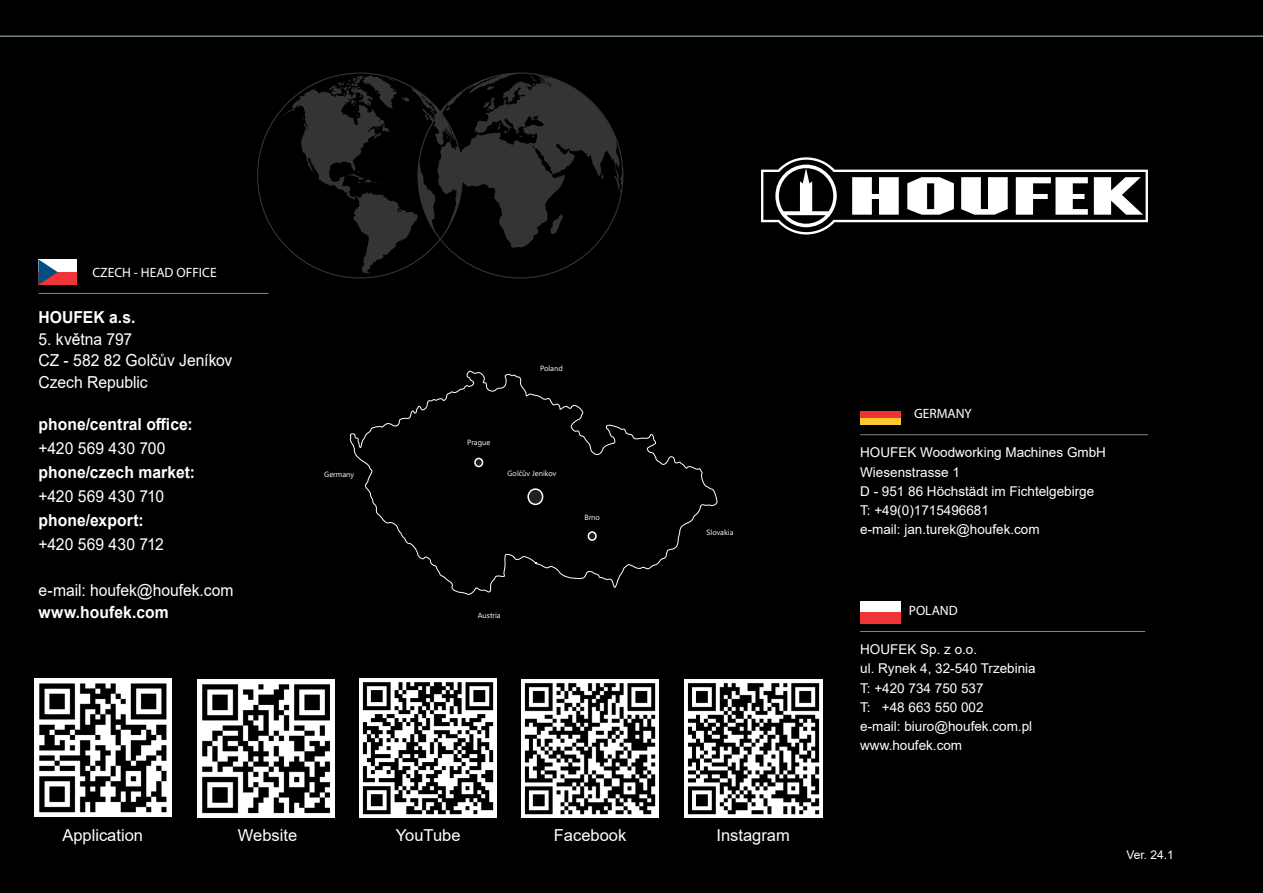
<style>
.page{position:relative;width:1263px;height:893px;background:#000001}
.page>*{position:absolute;margin:0;border:0;box-sizing:border-box;transform-origin:0 0}
.t1{font:16.5px/21.9px "Arial";color:#fff;scale:.95 1}
.t2{font:700 16.5px "Arial";letter-spacing:.005em;color:#fff;scale:.95 1}
.t3{font:16.5px "Arial";color:#fff}
.t4{font:13.5px/19.2px "Arial";color:#fff}
.t5{font:13.5px "Myriad Pro";color:#fff}
.t6{font:12px "Arial";color:#fff}
.t7{font:7.5px "Segoe UI";color:#fff}
</style>
<div class="page">
<hr style="left:0;top:36px;width:1263px;height:1px;background:#9cb7c4">
<hr style="left:860px;top:631px;width:285px;height:1px;background:#838688">
<div style="left:860px;top:601px;width:41px;height:22px;background:#fff"></div>
<div style="left:860px;top:612px;width:41px;height:11px;background:#ee3436"></div>
<hr style="left:860px;top:434px;width:288px;height:1px;background:#838688">
<svg style="left:860px;top:405px;width:41px;height:7px"></svg>
<div style="left:860px;top:412px;width:41px;height:13px;background:#ee3433"></div>
<div style="left:860px;top:418px;width:41px;height:7px;background:#fec92d"></div>
<hr style="left:38px;top:293px;width:231px;height:1px;background:#838688">
<div style="left:349px;top:371px;width:369px;height:224px;background:#000001"></div>
<div style="left:588px;top:532px;width:8px;height:8px;background:#231f20;border-radius:50%"></div>
<div style="left:588px;top:531px;width:9px;height:10px;border:2px solid #fff;border-radius:50%"></div>
<div style="left:475px;top:458px;width:8px;height:8px;background:#231f20;border-radius:50%"></div>
<div style="left:474px;top:458px;width:9px;height:9px;border:2px solid #fff;border-radius:50%"></div>
<div style="left:528px;top:489px;width:15px;height:15px;background:#231f20;border-radius:50%"></div>
<div style="left:527px;top:488px;width:16px;height:17px;border:2px solid #fff;border-radius:50%"></div>
<svg style="left:265px;top:73px;width:358px;height:200px;background:#111213"></svg>
<svg style="left:761px;top:157px;width:387px;height:78px"></svg>
<div style="left:38px;top:259px;width:39px;height:26px;background:#ee3436"></div>
<div style="left:38px;top:259px;width:39px;height:13px;background:#fff"></div>
<svg style="left:38px;top:259px;width:20px;height:26px"></svg>
<img style="left:198px;top:679px;width:137px;height:139px">
<img style="left:359px;top:679px;width:138px;height:138px">
<img style="left:34px;top:679px;width:137px;height:137px">
<img style="left:521px;top:679px;width:138px;height:139px">
<img style="left:685px;top:679px;width:137px;height:139px">
<p class="t5" style="left:92px;top:264px;width:126px">CZECH - HEAD OFFICE</p>
<p class="t2" style="left:38px;top:305px;width:104px">HOUFEK a.s.</p>
<p class="t1" style="left:38px;top:328px;width:206px">5. května 797<br>CZ - 582 82 Golčův Jeníkov<br>Czech Republic</p>
<p class="t2" style="left:38px;top:413px;width:164px">phone/central office:</p>
<p class="t1" style="left:38px;top:437px;width:135px">+420 569 430 700</p>
<p class="t2" style="left:38px;top:461px;width:166px">phone/czech market:</p>
<p class="t1" style="left:38px;top:485px;width:134px">+420 569 430 710</p>
<p class="t2" style="left:38px;top:509px;width:112px">phone/export:</p>
<p class="t1" style="left:38px;top:533px;width:134px">+420 569 430 712</p>
<p class="t1" style="left:38px;top:579px;width:207px">e-mail: houfek@houfek.com</p>
<p class="t2" style="left:38px;top:601px;width:139px">www.houfek.com</p>
<p class="t7" style="left:324px;top:467px;width:31px">Germany</p>
<p class="t7" style="left:540px;top:361px;width:24px">Poland</p>
<p class="t7" style="left:467px;top:435px;width:25px">Prague</p>
<p class="t7" style="left:507px;top:466px;width:51px">Golčův Jeníkov</p>
<p class="t7" style="left:584px;top:510px;width:17px">Brno</p>
<p class="t7" style="left:478px;top:608px;width:25px">Austria</p>
<p class="t7" style="left:706px;top:525px;width:28px">Slovakia</p>
<p class="t3" style="left:62px;top:823px;width:82px">Application</p>
<p class="t3" style="left:238px;top:823px;width:61px">Website</p>
<p class="t3" style="left:396px;top:823px;width:66px">YouTube</p>
<p class="t3" style="left:554px;top:823px;width:74px">Facebook</p>
<p class="t3" style="left:716px;top:823px;width:75px">Instagram</p>
<p class="t5" style="left:914px;top:405px;width:59px">GERMANY</p>
<p class="t4" style="left:860px;top:443px;width:247px">HOUFEK Woodworking Machines GmbH<br>Wiesenstrasse 1<br>D - 951 86 Höchstädt im Fichtelgebirge<br>T: +49(0)1715496681<br>e-mail: jan.turek@houfek.com</p>
<p class="t5" style="left:909px;top:602px;width:50px">POLAND</p>
<p class="t4" style="left:860px;top:640px;width:177px">HOUFEK Sp. z o.o.<br>ul. Rynek 4, 32-540 Trzebinia<br>T: +420 734 750 537<br>T: +48 663 550 002<br>e-mail: biuro@houfek.com.pl www.houfek.com</p>
<p class="t6" style="left:1126px;top:847px;width:49px">Ver. 24.1</p>
</div>
